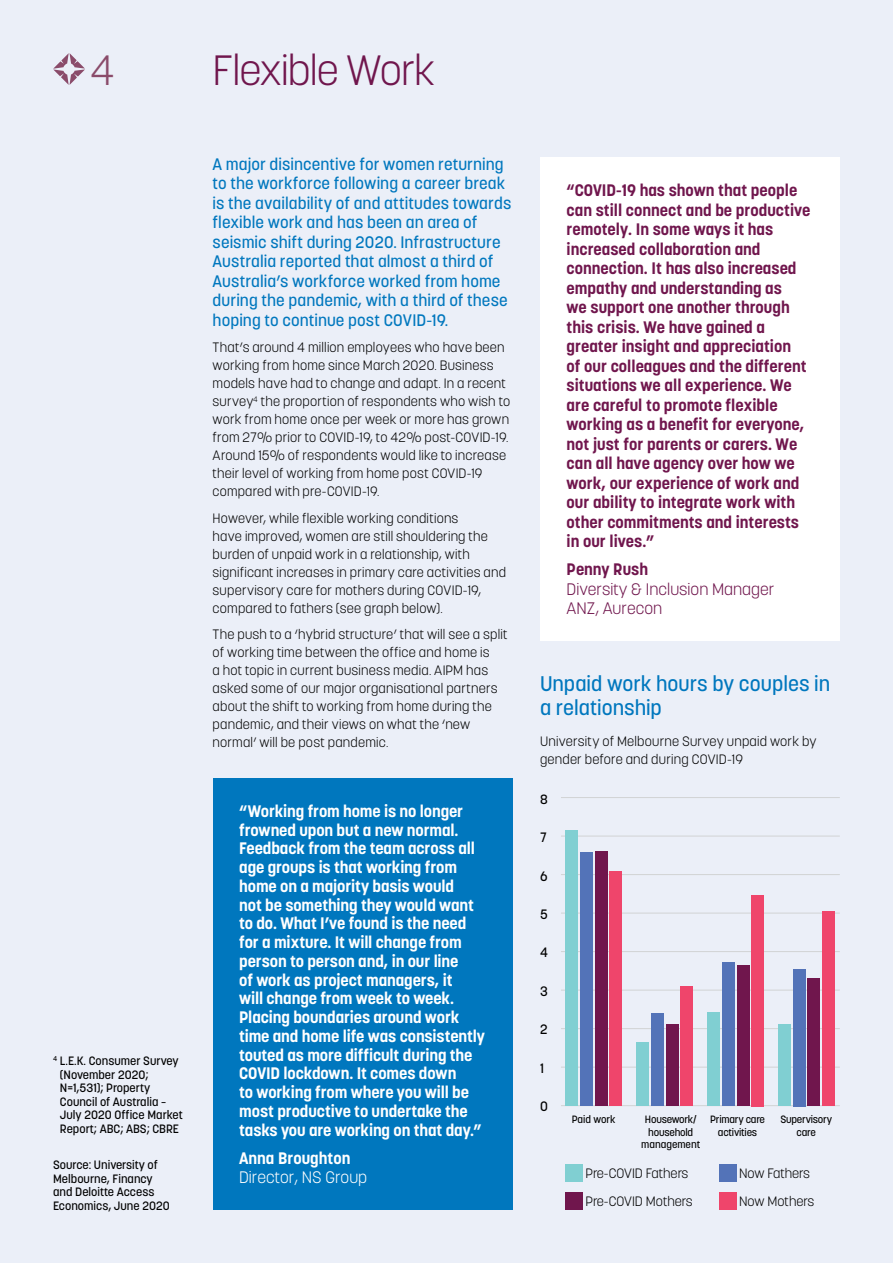
<style>
.page{position:relative;width:893px;height:1263px;background:#ebeff8}
.page>*{position:absolute;margin:0;border:0;box-sizing:border-box;transform-origin:0 0}
.t1{font:300 42px "Korolev";letter-spacing:-.025em;color:#70164d}
.t2{font:300 42px "Korolev";color:#8a4b6a}
.t3{font:500 21px/24px "Korolev";color:#0077be}
.t4{font:700 16.5px/19.5px "Korolev";color:#70164d}
.t5{font:700 16.5px/18.8px "Korolev";letter-spacing:-.01em;color:#fff}
.t6{font:500 16.5px/19.5px "Korolev";letter-spacing:.005em;color:#0077be}
.t7{font:300 16.5px/19.5px "Korolev";color:#70164d}
.t8{font:300 16.5px "Korolev";color:#fff}
.t9{font:300 13.5px/18px "Korolev";letter-spacing:.015em;color:#000}
.t10{font:500 13.5px "Korolev";color:#000}
.t11{font:500 12px/13.5px "Korolev";color:#000}
.t12{font:500 10.5px/12.6px "Korolev";letter-spacing:-.02em;color:#000;text-align:center}
.t13{font:500 10.5px "Korolev";color:#000}
</style>
<div class="page">
<div style="left:540px;top:157px;width:300px;height:484px;background:#fff"></div>
<svg style="left:53px;top:53px;width:32px;height:32px"></svg>
<div style="left:213px;top:778px;width:299px;height:432px;background:#0077be"></div>
<hr style="left:561px;top:797px;width:279px;height:1px;background:#d1d3d4">
<hr style="left:561px;top:836px;width:279px;height:1px;background:#d1d3d4">
<hr style="left:561px;top:874px;width:279px;height:1px;background:#d1d3d4">
<hr style="left:561px;top:913px;width:279px;height:1px;background:#d1d3d4">
<hr style="left:561px;top:951px;width:279px;height:1px;background:#d1d3d4">
<hr style="left:561px;top:990px;width:279px;height:1px;background:#d1d3d4">
<hr style="left:561px;top:1028px;width:279px;height:1px;background:#d1d3d4">
<hr style="left:561px;top:1067px;width:279px;height:1px;background:#d1d3d4">
<hr style="left:561px;top:1105px;width:279px;height:1px;background:#d1d3d4">
<div style="left:565px;top:830px;width:13px;height:276px;background:#80cfd2"></div>
<div style="left:580px;top:852px;width:13px;height:254px;background:#5373b8"></div>
<div style="left:595px;top:851px;width:12px;height:255px;background:#70164d"></div>
<div style="left:610px;top:871px;width:12px;height:235px;background:#ef456b"></div>
<div style="left:636px;top:1042px;width:13px;height:64px;background:#80cfd2"></div>
<div style="left:651px;top:1014px;width:13px;height:92px;background:#5373b8"></div>
<div style="left:666px;top:1024px;width:12px;height:82px;background:#70164d"></div>
<div style="left:680px;top:986px;width:13px;height:120px;background:#ef456b"></div>
<div style="left:778px;top:1024px;width:13px;height:82px;background:#80cfd2"></div>
<div style="left:793px;top:969px;width:12px;height:137px;background:#5373b8"></div>
<div style="left:808px;top:978px;width:12px;height:128px;background:#70164d"></div>
<div style="left:822px;top:912px;width:13px;height:194px;background:#ef456b"></div>
<div style="left:707px;top:1013px;width:13px;height:93px;background:#80cfd2"></div>
<div style="left:722px;top:962px;width:13px;height:144px;background:#5373b8"></div>
<div style="left:737px;top:966px;width:12px;height:140px;background:#70164d"></div>
<div style="left:751px;top:895px;width:13px;height:211px;background:#ef456b"></div>
<div style="left:566px;top:1165px;width:17px;height:17px;background:#80cfd2"></div>
<div style="left:566px;top:1192px;width:17px;height:17px;background:#70164d"></div>
<div style="left:719px;top:1165px;width:17px;height:17px;background:#5373b8"></div>
<div style="left:719px;top:1192px;width:17px;height:17px;background:#ef456b"></div>
<h1 class="t2" style="left:90px;top:44px;width:26px">4</h1>
<h1 class="t1" style="left:213px;top:44px;width:224px">Flexible Work</h1>
<p class="t11" style="left:60px;top:1054px;width:124px;text-indent:-7px"><sup>4</sup> L.E.K. Consumer Survey (November 2020;<br>N=1,531); Property<br>Council of Australia –<br>July 2020 Office Market<br>Report; ABC; ABS; CBRE</p>
<p class="t11" style="left:53px;top:1158px;width:118px">Source: University of<br>Melbourne, Financy and Deloitte Access<br>Economics, June 2020</p>
<p class="t6" style="left:213px;top:154px;width:300px">A major disincentive for women returning to the workforce following a career break is the availability of and attitudes towards flexible work and has been an area of seismic shift during 2020. Infrastructure Australia reported that almost a third of Australia’s workforce worked from home during the pandemic, with a third of these hoping to continue post COVID-19.</p>
<p class="t9" style="left:213px;top:338px;width:299px">That’s around 4 million employees who have been working from home since March 2020. Business models have had to change and adapt. In a recent survey<sup>4</sup> the proportion of respondents who wish to work from home once per week or more has grown from 27% prior to COVID-19, to 42% post-COVID-19.<br>Around 15% of respondents would like to increase their level of working from home post COVID-19 compared with pre-COVID-19.</p>
<p class="t9" style="left:213px;top:509px;width:295px">However, while flexible working conditions<br>have improved, women are still shouldering the burden of unpaid work in a relationship, with significant increases in primary care activities and supervisory care for mothers during COVID-19, compared to fathers (see graph below).</p>
<p class="t9" style="left:213px;top:625px;width:297px">The push to a ‘hybrid structure’ that will see a split of working time between the office and home is<br>a hot topic in current business media. AIPM has asked some of our major organisational partners about the shift to working from home during the pandemic, and their views on what the ‘new normal’ will be post pandemic.</p>
<p class="t5" style="left:239px;top:802px;width:247px">“Working from home is no longer frowned upon but a new normal.<br>Feedback from the team across all age groups is that working from home on a majority basis would<br>not be something they would want to do. What I’ve found is the need for a mixture. It will change from person to person and, in our line<br>of work as project managers, it<br>will change from week to week.<br>Placing boundaries around work time and home life was consistently touted as more difficult during the<br>COVID lockdown. It comes down<br>to working from where you will be most productive to undertake the tasks you are working on that day.”</p>
<p class="t5" style="left:239px;top:1148px;width:113px">Anna Broughton</p>
<p class="t8" style="left:239px;top:1167px;width:130px">Director, NS Group</p>
<p class="t4" style="left:567px;top:181px;width:245px">“COVID-19 has shown that people can still connect and be productive remotely. In some ways it has increased collaboration and connection. It has also increased empathy and understanding as<br>we support one another through this crisis. We have gained a greater insight and appreciation<br>of our colleagues and the different situations we all experience. We are careful to promote flexible working as a benefit for everyone, not just for parents or carers. We can all have agency over how we work, our experience of work and our ability to integrate work with other commitments and interests in our lives.”</p>
<p class="t4" style="left:567px;top:560px;width:83px">Penny Rush</p>
<p class="t7" style="left:567px;top:579px;width:209px">Diversity &amp; Inclusion Manager<br>ANZ, Aurecon</p>
<h2 class="t3" style="left:540px;top:671px;width:292px">Unpaid work hours by couples in a relationship</h2>
<p class="t9" style="left:540px;top:732px;width:278px">University of Melbourne Survey unpaid work by gender before and during COVID-19</p>
<p class="t10" style="left:540px;top:790px;width:9px">8</p>
<p class="t10" style="left:540px;top:829px;width:8px">7</p>
<p class="t10" style="left:540px;top:867px;width:9px">6</p>
<p class="t10" style="left:540px;top:906px;width:9px">5</p>
<p class="t10" style="left:540px;top:944px;width:9px">4</p>
<p class="t10" style="left:540px;top:982px;width:9px">3</p>
<p class="t10" style="left:540px;top:1021px;width:9px">2</p>
<p class="t10" style="left:540px;top:1059px;width:5px">1</p>
<p class="t10" style="left:540px;top:1098px;width:9px">0</p>
<p class="t13" style="left:572px;top:1112px;width:45px">Paid work</p>
<p class="t12" style="left:641px;top:1113px;width:61px">Housework/ household management</p>
<p class="t12" style="left:710px;top:1113px;width:56px">Primary care activities</p>
<p class="t12" style="left:780px;top:1113px;width:53px">Supervisory care</p>
<p class="t9" style="left:585px;top:1160px;width:109px;line-height:27.3px">Pre-COVID Fathers<br>Pre-COVID Mothers</p>
<p class="t9" style="left:739px;top:1160px;width:77px;line-height:27.3px">Now Fathers<br>Now Mothers</p>
</div>
